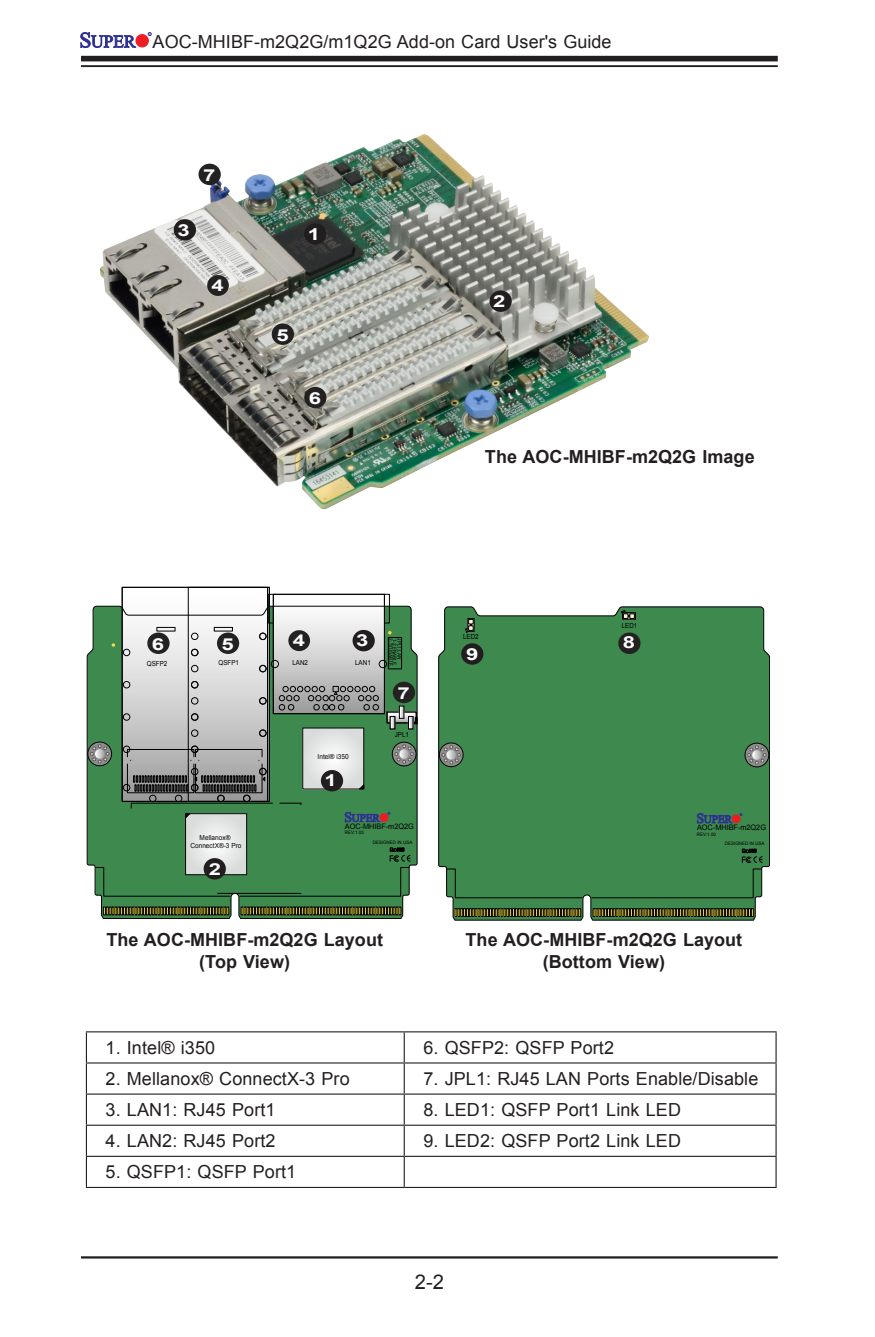
<style>
.page{position:relative;width:875px;height:1337px;background:#fff}
.page>*{position:absolute;margin:0;border:0;box-sizing:border-box;transform-origin:0 0}
.t1{font:20.25px "Arial";color:#231f20}
.sm_BIOS_Submenu1{font:18px "Arial";letter-spacing:.005em;color:#231f20}
.sm_image_pointer_cen{font:700 18px/21.6px "Arial";letter-spacing:.005em;color:#231f20;text-align:center}
.t2{font:700 16.43px "Arial";color:#fbfdfe;scale:1.34 1}
.t3{font:700 16.43px "Arial";color:#fafcff;scale:1.34 1}
.t4{font:700 16.43px "Arial";color:#f9fafc;scale:1.34 1}
.t5{font:700 16.43px "Arial";color:#fafdff;scale:1.34 1}
.t6{font:7.65px "Arial";color:#000}
.t7{font:6.98px/8.3px "Arial";color:#050505;text-align:center;scale:.94 1}
.t8{font:6.98px "Arial";color:#000;scale:.9 1}
.t9{font:5.17px "Arial";color:#000;scale:.9 1}
.t10{font:4.73px "Arial";color:#000}
</style>
<div class="page">
<hr style="left:81px;top:1256px;width:697px;height:2px;background:#231f20">
<div style="left:81px;top:56px;width:697px;height:5px;background:#231f20"></div>
<hr style="left:81px;top:65px;width:697px;height:2px;background:#231f20">
<svg style="left:81px;top:32px;width:55px;height:16px"></svg>
<div style="left:136px;top:35px;width:12px;height:12px;background:#ee1d23;border-radius:50%"></div>
<div style="left:136px;top:35px;width:12px;height:12px;border:1px solid #ee1d23;border-radius:50%"></div>
<svg style="left:148px;top:32px;width:3px;height:4px"></svg>
<svg style="left:87px;top:606px;width:330px;height:313px;background:#508a59"></svg>
<svg style="left:122px;top:587px;width:295px;height:235px"></svg>
<hr style="left:86px;top:1031px;width:318px;height:1px;background:#231f20">
<hr style="left:86px;top:1032px;width:1px;height:30px;background:#231f20">
<hr style="left:404px;top:1031px;width:372px;height:1px;background:#231f20">
<hr style="left:404px;top:1032px;width:1px;height:30px;background:#231f20">
<hr style="left:775px;top:1032px;width:1px;height:30px;background:#231f20">
<hr style="left:86px;top:1062px;width:318px;height:1px;background:#231f20">
<hr style="left:86px;top:1063px;width:1px;height:30px;background:#231f20">
<hr style="left:404px;top:1062px;width:372px;height:1px;background:#231f20">
<hr style="left:404px;top:1063px;width:1px;height:30px;background:#231f20">
<hr style="left:775px;top:1063px;width:1px;height:30px;background:#231f20">
<hr style="left:86px;top:1093px;width:318px;height:1px;background:#231f20">
<hr style="left:86px;top:1094px;width:1px;height:30px;background:#231f20">
<hr style="left:404px;top:1093px;width:372px;height:1px;background:#231f20">
<hr style="left:404px;top:1094px;width:1px;height:30px;background:#231f20">
<hr style="left:775px;top:1094px;width:1px;height:30px;background:#231f20">
<hr style="left:86px;top:1124px;width:318px;height:1px;background:#231f20">
<hr style="left:86px;top:1125px;width:1px;height:30px;background:#231f20">
<hr style="left:404px;top:1124px;width:372px;height:1px;background:#231f20">
<hr style="left:404px;top:1125px;width:1px;height:30px;background:#231f20">
<hr style="left:775px;top:1125px;width:1px;height:30px;background:#231f20">
<hr style="left:86px;top:1155px;width:318px;height:1px;background:#231f20">
<hr style="left:86px;top:1156px;width:1px;height:30px;background:#231f20">
<hr style="left:404px;top:1155px;width:372px;height:1px;background:#231f20">
<hr style="left:404px;top:1156px;width:1px;height:30px;background:#231f20">
<hr style="left:775px;top:1156px;width:1px;height:30px;background:#231f20">
<hr style="left:86px;top:1186px;width:318px;height:2px;background:#231f20">
<hr style="left:404px;top:1186px;width:372px;height:2px;background:#231f20">
<img style="left:99px;top:134px;width:550px;height:376px">
<div style="left:174px;top:219px;width:22px;height:21px;background:#221e20;border-radius:50%"></div>
<div style="left:207px;top:275px;width:22px;height:21px;background:#242121;border-radius:50%"></div>
<div style="left:272px;top:323px;width:22px;height:22px;background:#242121;border-radius:50%"></div>
<div style="left:304px;top:387px;width:22px;height:21px;background:#242121;border-radius:50%"></div>
<div style="left:198px;top:164px;width:23px;height:21px;background:#232121;border-radius:50%"></div>
<div style="left:304px;top:223px;width:22px;height:22px;background:#221e20;border-radius:50%"></div>
<div style="left:489px;top:290px;width:23px;height:22px;background:#221e20;border-radius:50%"></div>
<div style="left:321px;top:770px;width:22px;height:21px;background:#221e20;border-radius:50%"></div>
<div style="left:204px;top:858px;width:22px;height:21px;background:#221e20;border-radius:50%"></div>
<div style="left:352px;top:630px;width:23px;height:21px;background:#221e20;border-radius:50%"></div>
<div style="left:288px;top:630px;width:22px;height:21px;background:#242121;border-radius:50%"></div>
<div style="left:217px;top:632px;width:22px;height:22px;background:#242121;border-radius:50%"></div>
<div style="left:147px;top:632px;width:23px;height:22px;background:#242121;border-radius:50%"></div>
<div style="left:393px;top:681px;width:22px;height:22px;background:#232121;border-radius:50%"></div>
<svg style="left:438px;top:606px;width:332px;height:314px;background:#438851"></svg>
<div style="left:618px;top:632px;width:22px;height:22px;background:#242121;border-radius:50%"></div>
<div style="left:461px;top:643px;width:22px;height:21px;background:#221e20;border-radius:50%"></div>
<p class="sm_BIOS_Submenu1" style="left:153px;top:29px;width:460px">AOC-MHIBF-m2Q2G/m1Q2G Add-on Card User's Guide</p>
<p class="t4" style="left:203px;top:164px;width:11px">7</p>
<p class="t2" style="left:177px;top:219px;width:11px">3</p>
<p class="t3" style="left:211px;top:274px;width:11px">4</p>
<p class="t2" style="left:308px;top:223px;width:11px">1</p>
<p class="t3" style="left:276px;top:324px;width:11px">5</p>
<p class="t3" style="left:309px;top:387px;width:11px">6</p>
<p class="t2" style="left:493px;top:290px;width:11px">2</p>
<p class="sm_image_pointer_cen" style="left:485px;top:446px;width:271px">The AOC-MHIBF-m2Q2G Image</p>
<p class="t3" style="left:152px;top:633px;width:11px">6</p>
<p class="t3" style="left:222px;top:633px;width:11px">5</p>
<p class="t3" style="left:293px;top:629px;width:11px">4</p>
<p class="t2" style="left:356px;top:629px;width:11px">3</p>
<p class="t8" style="left:147px;top:658px;width:24px">QSFP2</p>
<p class="t8" style="left:218px;top:658px;width:24px">QSFP1</p>
<p class="t8" style="left:292px;top:658px;width:19px">LAN2</p>
<p class="t8" style="left:355px;top:658px;width:19px">LAN1</p>
<p class="t7" style="left:318px;top:752px;width:35px">Intel® i350</p>
<p class="t2" style="left:324px;top:769px;width:11px">1</p>
<p class="t9" style="left:394px;top:638px;width:33px;rotate:90deg">2-3:DISABLE</p>
<p class="t9" style="left:398px;top:638px;width:31px;rotate:90deg">1-2:ENABLE</p>
<p class="t9" style="left:402px;top:638px;width:25px;rotate:90deg">JPL1:LAN</p>
<p class="t4" style="left:397px;top:682px;width:11px">7</p>
<p class="t8" style="left:395px;top:729px;width:17px">JPL1</p>
<p class="t7" style="left:190px;top:833px;width:56px">Mellanox®<br>ConnectX®-3 Pro</p>
<p class="t2" style="left:209px;top:858px;width:11px">2</p>
<p class="t6" style="left:345px;top:821px;width:70px">AOC-MHIBF-m2Q2G</p>
<p class="t10" style="left:345px;top:829px;width:21px">REV:1.00</p>
<p class="t10" style="left:373px;top:839px;width:41px">DESIGNED IN USA</p>
<p class="t8" style="left:463px;top:632px;width:19px">LED2</p>
<p class="t2" style="left:466px;top:643px;width:11px">9</p>
<p class="t8" style="left:622px;top:620px;width:19px">LED1</p>
<p class="t5" style="left:623px;top:631px;width:11px">8</p>
<p class="t6" style="left:697px;top:822px;width:70px">AOC-MHIBF-m2Q2G</p>
<p class="t10" style="left:697px;top:831px;width:21px">REV:1.00</p>
<p class="t10" style="left:725px;top:840px;width:41px">DESIGNED IN USA</p>
<p class="sm_image_pointer_cen" style="left:106px;top:929px;width:278px">The AOC-MHIBF-m2Q2G Layout (Top View)</p>
<p class="sm_image_pointer_cen" style="left:465px;top:929px;width:278px">The AOC-MHIBF-m2Q2G Layout (Bottom View)</p>
<p class="sm_BIOS_Submenu1" style="left:106px;top:1035px;width:111px">1. Intel® i350</p>
<p class="sm_BIOS_Submenu1" style="left:423px;top:1035px;width:192px">6. QSFP2: QSFP Port2</p>
<p class="sm_BIOS_Submenu1" style="left:106px;top:1067px;width:246px">2. Mellanox® ConnectX-3 Pro</p>
<p class="sm_BIOS_Submenu1" style="left:423px;top:1067px;width:336px">7. JPL1: RJ45 LAN Ports Enable/Disable</p>
<p class="sm_BIOS_Submenu1" style="left:106px;top:1098px;width:171px">3. LAN1: RJ45 Port1</p>
<p class="sm_BIOS_Submenu1" style="left:423px;top:1098px;width:259px">8. LED1: QSFP Port1 Link LED</p>
<p class="sm_BIOS_Submenu1" style="left:106px;top:1129px;width:171px">4. LAN2: RJ45 Port2</p>
<p class="sm_BIOS_Submenu1" style="left:423px;top:1129px;width:259px">9. LED2: QSFP Port2 Link LED</p>
<p class="sm_BIOS_Submenu1" style="left:106px;top:1160px;width:192px">5. QSFP1: QSFP Port1</p>
<p class="t1" style="left:415px;top:1268px;width:31px">2-2</p>
</div>
